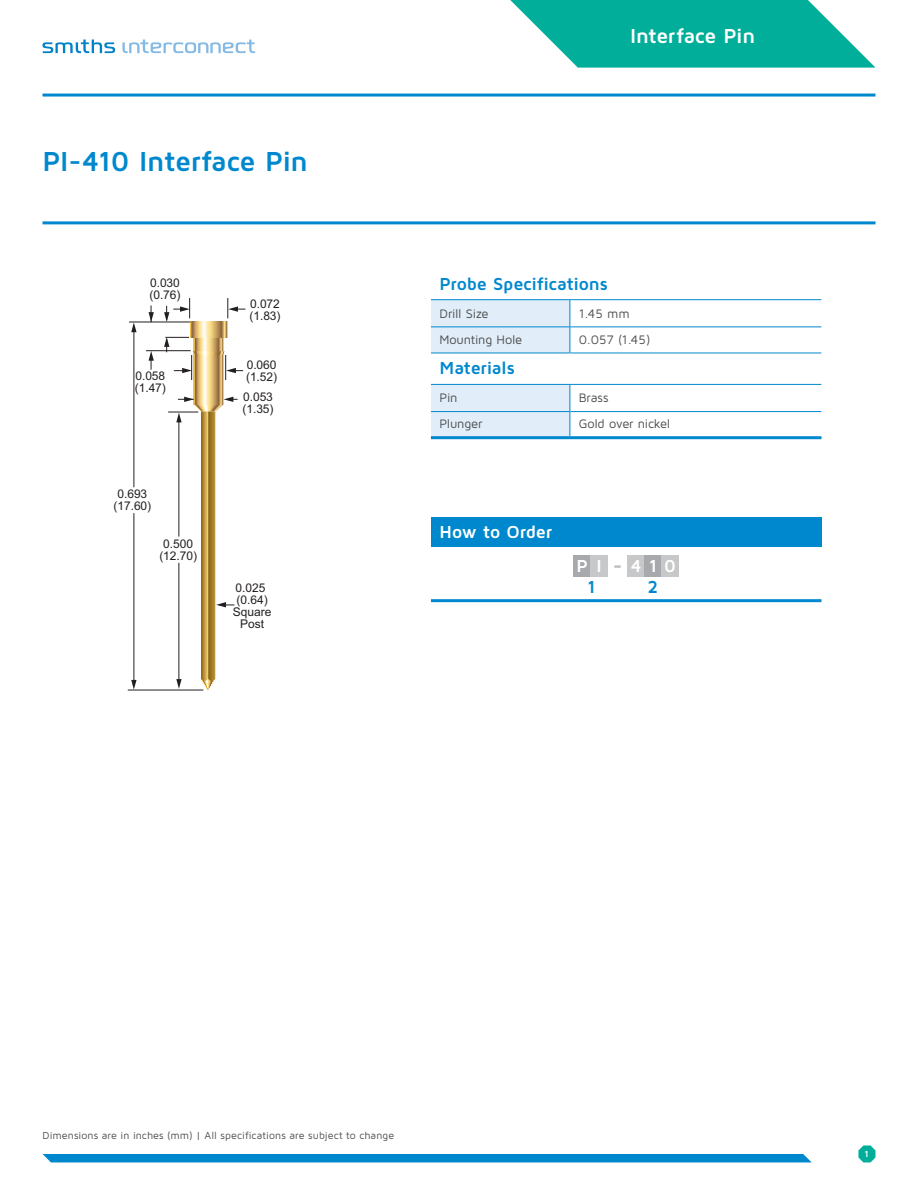
<style>
.page{position:relative;width:918px;height:1188px;background:#fff}
.page>*{position:absolute;margin:0;border:0;box-sizing:border-box;transform-origin:0 0}
.t1{font:700 28.5px "Maven Pro";letter-spacing:-.01em;color:#0088ce}
.t2{font:700 21px "Maven Pro";letter-spacing:-.015em;color:#fff}
.t3{font:700 18px "Maven Pro";letter-spacing:-.015em;color:#0088ce}
.t4{font:700 18px/21.5px "Maven Pro";letter-spacing:-.005em;color:#fff}
.t5{font:12.75px/26.1px "Maven Pro";letter-spacing:-.015em;color:#4b4c4d}
.t6{font:12px/12px "Arial";letter-spacing:-.005em;color:#231f20}
.t7{font:10.5px "Maven Pro";letter-spacing:.01em;color:#4b4c4d}
.t8{font:700 9px "Maven Pro";color:#fff}
.s1{font-size:21px;color:#bcbdc0}
.s2{color:#0088ce}
</style>
<div class="page">
<svg style="left:570px;top:300px;width:251px;height:113px"></svg>
<svg style="left:431px;top:300px;width:139px;height:136px"></svg>
<hr style="left:570px;top:300px;width:1px;height:53px;background:#0088ce">
<hr style="left:570px;top:385px;width:1px;height:51px;background:#0088ce">
<hr style="left:431px;top:384px;width:139px;height:1px;background:#0088ce">
<hr style="left:570px;top:384px;width:251px;height:1px;background:#0088ce">
<hr style="left:431px;top:299px;width:139px;height:1px;background:#0088ce">
<hr style="left:570px;top:299px;width:251px;height:1px;background:#0088ce">
<hr style="left:431px;top:436px;width:139px;height:3px;background:#0088ce">
<hr style="left:570px;top:436px;width:251px;height:3px;background:#0088ce">
<hr style="left:431px;top:326px;width:139px;height:1px;background:#0088ce">
<hr style="left:431px;top:353px;width:139px;height:1px;background:#0088ce">
<hr style="left:570px;top:326px;width:251px;height:1px;background:#0088ce">
<hr style="left:570px;top:353px;width:251px;height:1px;background:#0088ce">
<hr style="left:431px;top:411px;width:139px;height:1px;background:#0088ce">
<hr style="left:570px;top:411px;width:251px;height:1px;background:#0088ce">
<div style="left:431px;top:517px;width:390px;height:30px;background:#0088ce"></div>
<hr style="left:431px;top:599px;width:390px;height:3px;background:#0088ce">
<div style="left:574px;top:555px;width:17px;height:22px;background:#a8a9ad"></div>
<div style="left:591px;top:555px;width:17px;height:22px;background:#c7c8ca"></div>
<div style="left:628px;top:555px;width:17px;height:22px;background:#c7c8ca"></div>
<div style="left:645px;top:555px;width:17px;height:22px;background:#a8a9ad"></div>
<div style="left:662px;top:555px;width:17px;height:22px;background:#c7c8ca"></div>
<svg style="left:194px;top:380px;width:29px;height:17px"></svg>
<svg style="left:190px;top:322px;width:37px;height:15px"></svg>
<hr style="left:128px;top:690px;width:75px;height:1px;background:#231f20">
<hr style="left:134px;top:330px;width:1px;height:157px;background:#231f20">
<hr style="left:134px;top:513px;width:1px;height:168px;background:#231f20">
<hr style="left:168px;top:412px;width:30px;height:1px;background:#231f20">
<hr style="left:146px;top:350px;width:45px;height:1px;background:#231f20">
<hr style="left:129px;top:322px;width:61px;height:1px;background:#231f20">
<svg style="left:131px;top:322px;width:6px;height:10px"></svg>
<svg style="left:131px;top:680px;width:6px;height:10px"></svg>
<svg style="left:176px;top:397px;width:62px;height:293px"></svg>
<svg style="left:149px;top:351px;width:5px;height:19px"></svg>
<svg style="left:149px;top:305px;width:5px;height:17px"></svg>
<svg style="left:228px;top:298px;width:17px;height:20px"></svg>
<svg style="left:164px;top:298px;width:26px;height:24px"></svg>
<svg style="left:164px;top:337px;width:79px;height:43px"></svg>
<svg style="left:858px;top:1145px;width:17px;height:17px"></svg>
<hr style="left:43px;top:94px;width:832px;height:3px;background:#0088ce">
<hr style="left:43px;top:221px;width:832px;height:3px;background:#0088ce">
<svg style="left:510px;top:0;width:365px;height:68px"></svg>
<svg style="left:43px;top:40px;width:72px;height:13px"></svg>
<svg style="left:122px;top:40px;width:133px;height:13px"></svg>
<div style="left:43px;top:1154px;width:768px;height:8px;background:#0088ce"></div>
<h1 class="t1" style="left:43px;top:143px;width:267px">PI-410 Interface Pin</h1>
<p class="t6" style="left:149px;top:277px;width:33px">0.030 (0.76)</p>
<p class="t6" style="left:135px;top:370px;width:33px">0.058 (1.47)</p>
<p class="t6" style="left:114px;top:488px;width:39px;text-align:center">0.693 (17.60)</p>
<p class="t6" style="left:159px;top:538px;width:39px;text-align:center">0.500 (12.70)</p>
<p class="t6" style="left:249px;top:298px;width:33px">0.072 (1.83)</p>
<p class="t6" style="left:246px;top:359px;width:33px">0.060 (1.52)</p>
<p class="t6" style="left:243px;top:390px;width:33px">0.053 (1.35)</p>
<p class="t6" style="left:233px;top:582px;width:40px;text-align:center">0.025 (0.64)<br>Square<br>Post</p>
<h2 class="t2" style="left:630px;top:22px;width:127px">Interface Pin</h2>
<h3 class="t3" style="left:440px;top:273px;width:170px">Probe Specifications</h3>
<p class="t5" style="left:440px;top:300px;width:84px">Drill Size<br>Mounting Hole</p>
<p class="t5" style="left:579px;top:300px;width:73px">1.45 mm<br>0.057 (1.45)</p>
<h3 class="t3" style="left:440px;top:357px;width:77px">Materials</h3>
<p class="t5" style="left:440px;top:384px;width:44px">Pin<br>Plunger</p>
<p class="t5" style="left:579px;top:384px;width:93px">Brass<br>Gold over nickel</p>
<h3 class="t4" style="left:440px;top:520px;width:114px">How to Order</h3>
<h3 class="t4" style="left:587px;top:554px;width:91px;text-indent:-10px">PI <span class="s1">-</span>410<br><span class="s2">1</span></h3>
<h3 class="t3" style="left:648px;top:576px;width:12px">2</h3>
<p class="t7" style="left:43px;top:1129px;width:353px">Dimensions are in inches (mm) | All specifications are subject to change</p>
<p class="t8" style="left:865px;top:1148px;width:6px">1</p>
</div>
